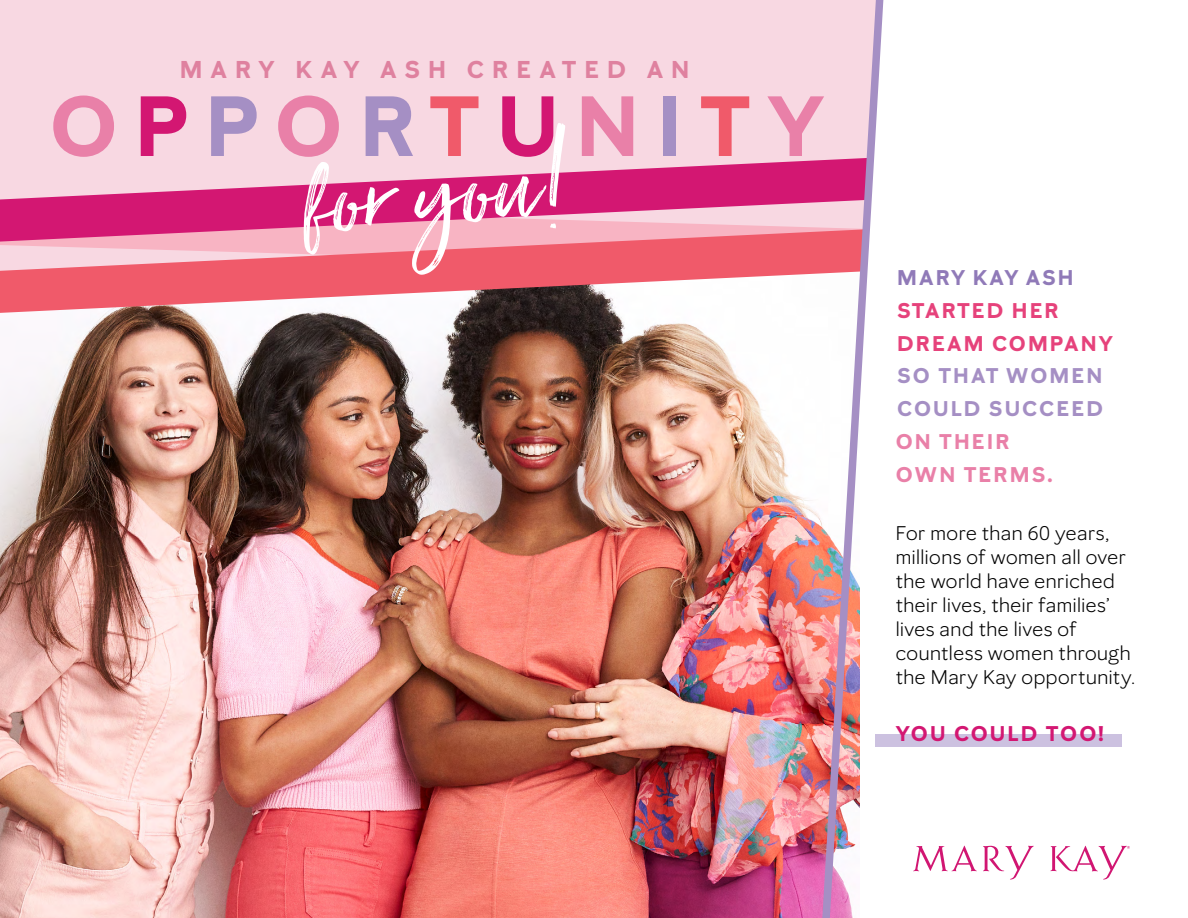
<style>
.page{position:relative;width:1188px;height:918px;background:#fff}
.page>*{position:absolute;margin:0;border:0;box-sizing:border-box;transform-origin:0 0}
.t1{font:141px "Just Lovely";color:#fff}
.t2{font:700 84px "Mary Kay Sans";letter-spacing:.2em;color:#e980a8}
.t3{font:700 24px "Mary Kay Sans";letter-spacing:.33em;color:#df819f}
.t4{font:700 21px/33px "Mary Kay Sans";letter-spacing:.1em;color:#a58fc4}
.t5{font:700 21px/33px "Mary Kay Sans";letter-spacing:.1em;color:#e6427b}
.t6{font:700 21px/33px "Mary Kay Sans";letter-spacing:.1em;color:#e980a8}
.t7{font:700 21px "Mary Kay Sans";letter-spacing:.1em;color:#d31772}
.t8{font:700 21px "Mary Kay Sans";letter-spacing:.1em;color:#907ab8}
.t9{font:19.5px/24px "Mary Kay Sans";letter-spacing:.025em;color:#000}
.s1{color:#d31772}
.s2{color:#a58fc4}
.s3{color:#f05a6a}
</style>
<div class="page">
<div style="left:875px;top:734px;width:247px;height:13px;background:#ccc1e0"></div>
<svg style="left:913px;top:846px;width:64px;height:25px"></svg>
<svg style="left:983px;top:846px;width:51px;height:34px"></svg>
<svg style="left:1050px;top:846px;width:80px;height:34px"></svg>
<img style="left:0;top:313px;width:817px;height:605px">
<div style="left:0;top:0;width:817px;height:158px;background:#f8d8e2"></div>
<svg style="left:0;top:158px;width:817px;height:71px;background:#e369a1"></svg>
<svg style="left:0;top:229px;width:817px;height:84px;fill:#f05a6a"></svg>
<svg style="left:817px;top:0;width:67px;height:918px"></svg>
<p class="t3" style="left:180px;top:55px;width:511px">MARY KAY ASH CREATED AN</p>
<h2 class="t2" style="left:50px;top:75px;width:776px">O<span class="s1">P</span><span class="s2">P</span>O<span class="s2">R</span><span class="s3">T</span><span class="s1">U</span>N<span class="s2">I</span><span class="s3">T</span>Y</h2>
<h1 class="t1" style="left:294px;top:116px;width:274px;rotate:-4deg">for you!</h1>
<p class="t8" style="left:897px;top:264px;width:178px">MARY KAY ASH</p>
<p class="t5" style="left:897px;top:294px;width:217px">STARTED HER<br>DREAM COMPANY</p>
<p class="t4" style="left:897px;top:359px;width:207px">SO THAT WOMEN<br>COULD SUCCEED</p>
<p class="t6" style="left:896px;top:425px;width:158px">ON THEIR<br>OWN TERMS.</p>
<p class="t9" style="left:896px;top:521px;width:241px">For more than 60 years, millions of women all over the world have enriched their lives, their families’ lives and the lives of countless women through the Mary Kay opportunity.</p>
<p class="t7" style="left:896px;top:721px;width:209px">YOU COULD TOO!</p>
</div>
